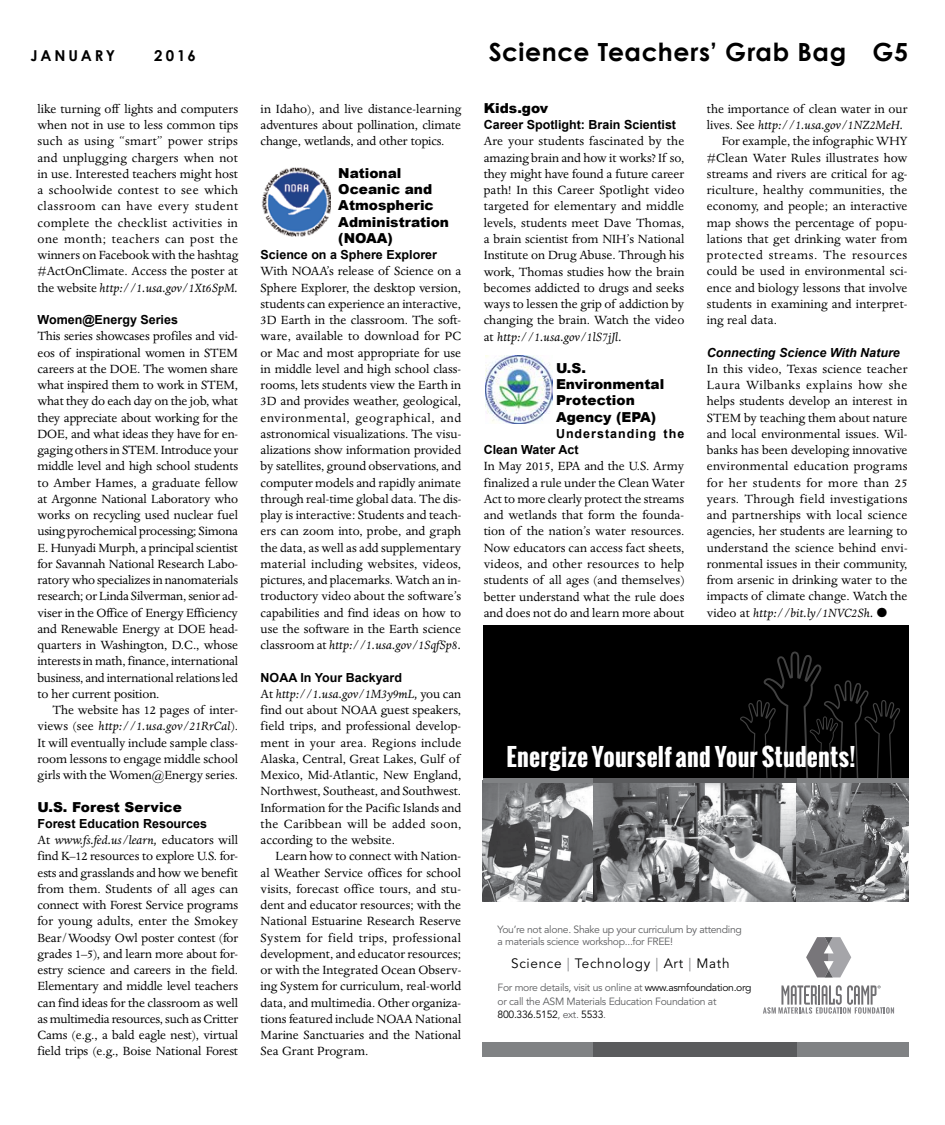
<style>
.page{position:relative;width:945px;height:1125px;background:#fff}
.page>*{position:absolute;margin:0;border:0;box-sizing:border-box;transform-origin:0 0}
.t1{font:700 25px "Century Gothic";letter-spacing:.025em;color:#000}
.t2{font:700 24px "Oswald";letter-spacing:.01em;color:#fff}
.t3{font:700 15px "Century Gothic";letter-spacing:.175em;color:#000}
.t4{font:13.75px/16.2px "Dante MT Std";color:#000;text-align:justify}
.t5{font:900 13.75px/16.2px "Arial";color:#000}
.t6{font:italic 13.75px "Dante MT Std";color:#000}
.t7{font:13.75px "Dante MT Std";letter-spacing:.045em;color:#000}
.t8{font:13.5px "Avenir LT Std";letter-spacing:.05em;color:#000}
.t9{font:700 12.5px "Arial";color:#000}
.t10{font:700 12.5px/16.2px "Arial";letter-spacing:.08em;color:#000}
.t11{font:italic 700 12.5px "Arial";color:#000}
.t12{font:10.38px/14px "Avenir LT Std";letter-spacing:-.03em;color:#5c5d5f}
.s1{font-style:italic}
.s2{font-style:normal}
.s3{color:#808284}
.s4{color:#000}
</style>
<div class="page">
<div style="left:483px;top:625px;width:426px;height:155px;background:#000"></div>
<img style="left:483px;top:780px;width:426px;height:122px">
<div style="left:483px;top:1042px;width:110px;height:14px;background:#808284"></div>
<div style="left:594px;top:1042px;width:203px;height:14px;background:#5a5b5d"></div>
<div style="left:483px;top:778px;width:110px;height:5px;background:#808284"></div>
<svg style="left:740px;top:652px;width:160px;height:126px"></svg>
<div style="left:797px;top:1042px;width:112px;height:14px;background:#808284"></div>
<div style="left:594px;top:778px;width:203px;height:5px;background:#5a5b5d"></div>
<div style="left:797px;top:778px;width:112px;height:5px;background:#808284"></div>
<svg style="left:806px;top:937px;width:45px;height:40px"></svg>
<svg style="left:763px;top:985px;width:131px;height:29px"></svg>
<img style="left:262px;top:167px;width:69px;height:69px">
<img style="left:485px;top:356px;width:68px;height:67px">
<p class="t3" style="left:31px;top:46px;width:86px">JANUARY</p>
<p class="t3" style="left:154px;top:46px;width:43px">2016</p>
<h1 class="t1" style="left:489px;top:36px;width:421px">Science Teachers’ Grab Bag G5</h1>
<p class="t4" style="left:38px;top:101px;width:202px">like turning off lights and computers when not in use to less common tips such as using “smart” power strips and unplugging chargers when not in use. Interested teachers might host a schoolwide contest to see which classroom can have every student complete the checklist activities in one month; teachers can post the winners on Facebook with the hashtag #ActOnClimate. Access the poster at the website <span class="s1">http://1.usa.gov/1Xt6SpM.</span></p>
<p class="t9" style="left:38px;top:311px;width:142px">Women@Energy Series</p>
<p class="t4" style="left:38px;top:328px;width:202px">This series showcases profiles and vid&shy;eos of inspirational women in STEM careers at the DOE. The women share what inspired them to work in STEM, what they do each day on the job, what they appreciate about working for the DOE, and what ideas they have for en&shy;gaging others in STEM. Introduce your middle level and high school students to Amber Hames, a graduate fellow at Argonne National Laboratory who works on recycling used nuclear fuel using pyrochemical processing; Simona E. Hunyadi Murph, a principal scientist for Savannah National Research Labo&shy;ratory who specializes in nanomaterials research; or Linda Silverman, senior ad&shy;viser in the Office of Energy Efficiency and Renewable Energy at DOE head&shy;quarters in Washington, D.C., whose interests in math, finance, international business, and international relations led to her current position.</p>
<p class="t4" style="left:37px;top:702px;width:202px;text-indent:15px">The website has 12 pages of inter&shy;views (see <span class="s1">http://1.usa.gov/21RrCal</span>).<br>It will eventually include sample class&shy;room lessons to engage middle school girls with the Women@Energy series.</p>
<p class="t5" style="left:37px;top:798px;width:146px">U.S. Forest Service</p>
<p class="t9" style="left:38px;top:815px;width:171px">Forest Education Resources</p>
<p class="t4" style="left:38px;top:832px;width:202px">At <span class="s1">www.fs.fed.us/learn,</span> educators will find K–12 resources to explore U.S. for&shy;ests and grasslands and how we benefit from them. Students of all ages can connect with Forest Service programs for young adults, enter the Smokey Bear/Woodsy Owl poster contest (for grades 1–5), and learn more about for&shy;estry science and careers in the field.<br>Elementary and middle level teachers can find ideas for the classroom as well as multimedia resources, such as Critter Cams (e.g., a bald eagle nest), virtual field trips (e.g., Boise National Forest</p>
<p class="t4" style="left:261px;top:101px;width:202px">in Idaho), and live distance-learning adventures about pollination, climate change, wetlands, and other topics.</p>
<p class="t5" style="left:338px;top:164px;width:112px">National<br>Oceanic and<br>Atmospheric<br>Administration (NOAA)</p>
<p class="t9" style="left:261px;top:246px;width:178px">Science on a Sphere Explorer</p>
<p class="t4" style="left:261px;top:263px;width:202px">With NOAA’s release of Science on a Sphere Explorer, the desktop version, students can experience an interactive, 3D Earth in the classroom. The soft&shy;ware, available to download for PC or Mac and most appropriate for use in middle level and high school class&shy;rooms, lets students view the Earth in 3D and provides weather, geological, environmental, geographical, and astronomical visualizations. The visu&shy;alizations show information provided by satellites, ground observations, and computer models and rapidly animate through real-time global data. The dis&shy;play is interactive: Students and teach&shy;ers can zoom into, probe, and graph the data, as well as add supplementary material including websites, videos, pictures, and placemarks. Watch an in&shy;troductory video about the software’s capabilities and find ideas on how to use the software in the Earth science classroom at <span class="s1">http://1.usa.gov/1SqfSp8.</span></p>
<p class="t9" style="left:261px;top:669px;width:143px">NOAA In Your Backyard</p>
<p class="t4" style="left:261px;top:686px;width:202px">At <span class="s1">http://1.usa.gov/1M3y9mL,</span> you can find out about NOAA guest speakers, field trips, and professional develop&shy;ment in your area. Regions include Alaska, Central, Great Lakes, Gulf of Mexico, Mid-Atlantic, New England, Northwest, Southeast, and Southwest.<br>Information for the Pacific Islands and the Caribbean will be added soon, according to the website.</p>
<p class="t4" style="left:261px;top:848px;width:202px;text-indent:15px">Learn how to connect with Nation&shy;al Weather Service offices for school visits, forecast office tours, and stu&shy;dent and educator resources; with the National Estuarine Research Reserve System for field trips, professional development, and educator resources; or with the Integrated Ocean Observ&shy;ing System for curriculum, real-world data, and multimedia. Other organiza&shy;tions featured include NOAA National Marine Sanctuaries and the National Sea Grant Program.</p>
<p class="t5" style="left:484px;top:100px;width:66px">Kids.gov</p>
<p class="t9" style="left:484px;top:117px;width:194px">Career Spotlight: Brain Scientist</p>
<p class="t4" style="left:484px;top:133px;width:202px">Are your students fascinated by the amazing brain and how it works? If so, they might have found a future career path! In this Career Spotlight video targeted for elementary and middle levels, students meet Dave Thomas, a brain scientist from NIH’s National Institute on Drug Abuse. Through his work, Thomas studies how the brain becomes addicted to drugs and seeks ways to lessen the grip of addiction by changing the brain. Watch the video at <span class="s1">http://1.usa.gov/1lS7jJl.</span></p>
<p class="t5" style="left:556px;top:360px;width:110px">U.S.<br>Environmental<br>Protection<br>Agency (EPA)</p>
<p class="t10" style="left:484px;top:426px;width:202px;text-indent:72px">Understanding the<br>Clean Water Act</p>
<p class="t4" style="left:484px;top:458px;width:202px">In May 2015, EPA and the U.S. Army finalized a rule under the Clean Water Act to more clearly protect the streams and wetlands that form the founda&shy;tion of the nation’s water resources.<br>Now educators can access fact sheets, videos, and other resources to help students of all ages (and themselves) better understand what the rule does and does not do and learn more about</p>
<p class="t4" style="left:707px;top:101px;width:202px">the importance of clean water in our</p>
<p class="t6" style="left:707px;top:118px;width:198px"><span class="s2">lives. See</span> http://1.usa.gov/1NZ2MeH.</p>
<p class="t4" style="left:722px;top:133px;width:187px">For example, the infographic WHY</p>
<p class="t4" style="left:707px;top:150px;width:202px">#Clean Water Rules illustrates how</p>
<p class="t4" style="left:707px;top:166px;width:202px">streams and rivers are critical for ag-</p>
<p class="t4" style="left:707px;top:182px;width:202px">riculture, healthy communities, the</p>
<p class="t4" style="left:707px;top:198px;width:202px">economy, and people; an interactive</p>
<p class="t4" style="left:707px;top:215px;width:202px">map shows the percentage of popu-</p>
<p class="t4" style="left:707px;top:231px;width:202px">lations that get drinking water from</p>
<p class="t7" style="left:707px;top:247px;width:202px">protected streams. The resources</p>
<p class="t4" style="left:707px;top:263px;width:202px">could be used in environmental sci-</p>
<p class="t4" style="left:707px;top:280px;width:202px">ence and biology lessons that involve</p>
<p class="t4" style="left:707px;top:296px;width:202px">students in examining and interpret-</p>
<p class="t4" style="left:707px;top:312px;width:72px">ing real data.</p>
<p class="t11" style="left:707px;top:344px;width:194px">Connecting Science With Nature</p>
<p class="t4" style="left:707px;top:361px;width:202px">In this video, Texas science teacher Laura Wilbanks explains how she helps students develop an interest in STEM by teaching them about nature and local environmental issues. Wil&shy;banks has been developing innovative environmental education programs for her students for more than 25 years. Through field investigations and partnerships with local science agencies, her students are learning to understand the science behind envi&shy;ronmental issues in their community, from arsenic in drinking water to the impacts of climate change. Watch the video at <span class="s1">http://bit.ly/1NVC2Sh.</span> ●</p>
<h2 class="t2" style="left:506px;top:739px;width:351px">Energize Yourself and Your Students!</h2>
<p class="t12" style="left:498px;top:923px;width:246px;line-height:12.5px">You’re not alone. Shake up your curriculum by attending a materials science workshop...for FREE!</p>
<p class="t8" style="left:511px;top:955px;width:220px">Science <span class="s3">|</span> Technology <span class="s3">|</span> Art <span class="s3">|</span> Math</p>
<p class="t12" style="left:498px;top:980px;width:255px">For more details, visit us online at <span class="s4">www.asmfoundation.org </span>or call the ASM Materials Education Foundation at<br><span class="s4">800.336.5152</span>, ext. <span class="s4">5533</span>.</p>
</div>
